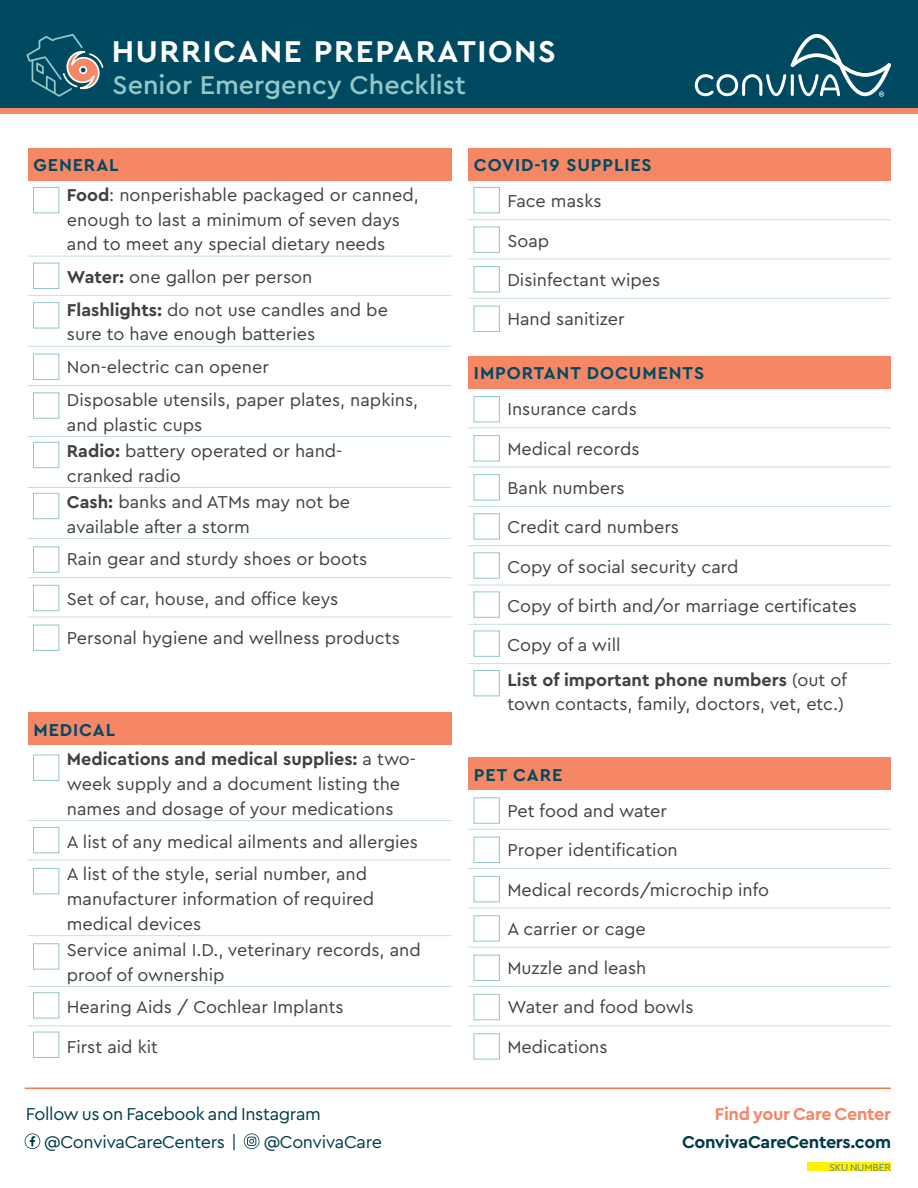
<style>
.page{position:relative;width:918px;height:1188px;background:#fff}
.page>*{position:absolute;margin:0;border:0;box-sizing:border-box;transform-origin:0 0}
.t1{font:700 31.5px "Cera Pro";letter-spacing:.05em;color:#fff}
.t2{font:500 27px "Cera Pro";color:#94c7c8}
.t3{font:18px/24.8px "Cera Pro";color:#414042}
.t4{font:18px "Cera Pro";letter-spacing:-.02em;color:#003b4c}
.t5{font:700 18px "Cera Pro";letter-spacing:.05em;color:#004a61}
.t6{font:700 18px "Cera Pro";letter-spacing:-.02em;color:#003b4c}
.t7{font:700 18px "Cera Pro";letter-spacing:-.02em;color:#f58767}
.t8{font:10.5px "Cera Pro";letter-spacing:-.02em;color:#5b7e95}
.s1{font-weight:700}
</style>
<div class="page">
<div style="left:28px;top:148px;width:423px;height:32px;background:#f58767"></div>
<hr style="left:28px;top:256px;width:423px;height:1px;background:#c7e0e1">
<hr style="left:28px;top:295px;width:423px;height:1px;background:#c7e0e1">
<hr style="left:28px;top:346px;width:423px;height:1px;background:#c7e0e1">
<hr style="left:28px;top:385px;width:423px;height:1px;background:#c7e0e1">
<hr style="left:28px;top:436px;width:423px;height:1px;background:#c7e0e1">
<hr style="left:28px;top:487px;width:423px;height:1px;background:#c7e0e1">
<hr style="left:28px;top:538px;width:423px;height:1px;background:#c7e0e1">
<hr style="left:28px;top:577px;width:423px;height:1px;background:#c7e0e1">
<hr style="left:28px;top:617px;width:423px;height:1px;background:#c7e0e1">
<div style="left:468px;top:148px;width:423px;height:32px;background:#f58767"></div>
<hr style="left:468px;top:219px;width:423px;height:1px;background:#c7e0e1">
<hr style="left:468px;top:259px;width:423px;height:1px;background:#c7e0e1">
<hr style="left:468px;top:298px;width:423px;height:1px;background:#c7e0e1">
<div style="left:28px;top:712px;width:423px;height:33px;background:#f58767"></div>
<hr style="left:28px;top:820px;width:423px;height:1px;background:#c7e0e1">
<hr style="left:28px;top:860px;width:423px;height:1px;background:#c7e0e1">
<hr style="left:28px;top:935px;width:423px;height:1px;background:#c7e0e1">
<hr style="left:28px;top:986px;width:423px;height:1px;background:#c7e0e1">
<hr style="left:28px;top:1026px;width:423px;height:1px;background:#c7e0e1">
<div style="left:468px;top:757px;width:423px;height:33px;background:#f58767"></div>
<hr style="left:468px;top:829px;width:423px;height:1px;background:#c7e0e1">
<hr style="left:468px;top:868px;width:423px;height:1px;background:#c7e0e1">
<hr style="left:468px;top:908px;width:423px;height:1px;background:#c7e0e1">
<hr style="left:468px;top:947px;width:423px;height:1px;background:#c7e0e1">
<hr style="left:468px;top:986px;width:423px;height:1px;background:#c7e0e1">
<hr style="left:468px;top:1026px;width:423px;height:1px;background:#c7e0e1">
<div style="left:468px;top:356px;width:423px;height:33px;background:#f58767"></div>
<hr style="left:468px;top:428px;width:423px;height:1px;background:#c7e0e1">
<hr style="left:468px;top:467px;width:423px;height:1px;background:#c7e0e1">
<hr style="left:468px;top:506px;width:423px;height:1px;background:#c7e0e1">
<hr style="left:468px;top:545px;width:423px;height:1px;background:#c7e0e1">
<hr style="left:468px;top:585px;width:423px;height:1px;background:#c7e0e1">
<hr style="left:468px;top:624px;width:423px;height:1px;background:#c7e0e1">
<hr style="left:468px;top:663px;width:423px;height:1px;background:#c7e0e1">
<div style="left:807px;top:1163px;width:84px;height:8px;background:#fff200"></div>
<hr style="left:25px;top:1088px;width:866px;height:1px;background:#f47c57">
<svg style="left:25px;top:1133px;width:15px;height:16px"></svg>
<svg style="left:244px;top:1133px;width:15px;height:16px"></svg>
<div style="left:33px;top:263px;width:26px;height:26px;border:1px solid #94c7c8"></div>
<div style="left:33px;top:187px;width:26px;height:26px;border:1px solid #94c7c8"></div>
<div style="left:33px;top:393px;width:26px;height:26px;border:1px solid #94c7c8"></div>
<div style="left:33px;top:302px;width:26px;height:26px;border:1px solid #94c7c8"></div>
<div style="left:33px;top:547px;width:26px;height:26px;border:1px solid #94c7c8"></div>
<div style="left:33px;top:442px;width:26px;height:26px;border:1px solid #94c7c8"></div>
<div style="left:33px;top:493px;width:26px;height:26px;border:1px solid #94c7c8"></div>
<div style="left:33px;top:354px;width:26px;height:26px;border:1px solid #94c7c8"></div>
<div style="left:33px;top:585px;width:26px;height:26px;border:1px solid #94c7c8"></div>
<div style="left:33px;top:625px;width:26px;height:26px;border:1px solid #94c7c8"></div>
<div style="left:33px;top:827px;width:26px;height:26px;border:1px solid #94c7c8"></div>
<div style="left:33px;top:755px;width:26px;height:26px;border:1px solid #94c7c8"></div>
<div style="left:33px;top:992px;width:26px;height:26px;border:1px solid #94c7c8"></div>
<div style="left:33px;top:868px;width:26px;height:26px;border:1px solid #94c7c8"></div>
<div style="left:33px;top:1032px;width:26px;height:26px;border:1px solid #94c7c8"></div>
<div style="left:33px;top:943px;width:26px;height:26px;border:1px solid #94c7c8"></div>
<div style="left:474px;top:187px;width:26px;height:26px;border:1px solid #94c7c8"></div>
<div style="left:474px;top:227px;width:26px;height:26px;border:1px solid #94c7c8"></div>
<div style="left:474px;top:266px;width:26px;height:26px;border:1px solid #94c7c8"></div>
<div style="left:474px;top:306px;width:26px;height:26px;border:1px solid #94c7c8"></div>
<div style="left:474px;top:396px;width:26px;height:26px;border:1px solid #94c7c8"></div>
<div style="left:474px;top:435px;width:26px;height:26px;border:1px solid #94c7c8"></div>
<div style="left:474px;top:474px;width:26px;height:26px;border:1px solid #94c7c8"></div>
<div style="left:474px;top:513px;width:26px;height:26px;border:1px solid #94c7c8"></div>
<div style="left:474px;top:552px;width:26px;height:27px;border:1px solid #94c7c8"></div>
<div style="left:474px;top:592px;width:26px;height:26px;border:1px solid #94c7c8"></div>
<div style="left:474px;top:631px;width:26px;height:26px;border:1px solid #94c7c8"></div>
<div style="left:474px;top:670px;width:26px;height:26px;border:1px solid #94c7c8"></div>
<div style="left:474px;top:798px;width:26px;height:26px;border:1px solid #94c7c8"></div>
<div style="left:474px;top:837px;width:26px;height:26px;border:1px solid #94c7c8"></div>
<div style="left:474px;top:876px;width:26px;height:26px;border:1px solid #94c7c8"></div>
<div style="left:474px;top:915px;width:26px;height:26px;border:1px solid #94c7c8"></div>
<div style="left:474px;top:955px;width:26px;height:26px;border:1px solid #94c7c8"></div>
<div style="left:474px;top:994px;width:26px;height:26px;border:1px solid #94c7c8"></div>
<div style="left:474px;top:1033px;width:26px;height:26px;border:1px solid #94c7c8"></div>
<div style="left:0;top:0;width:918px;height:110px;background:#004a61"></div>
<div style="left:0;top:108px;width:918px;height:6px;background:#f58767"></div>
<svg style="left:26px;top:34px;width:78px;height:63px"></svg>
<svg style="left:695px;top:34px;width:196px;height:63px"></svg>
<p class="t1" style="left:112px;top:31px;width:445px">HURRICANE PREPARATIONS</p>
<p class="t2" style="left:113px;top:67px;width:355px">Senior Emergency Checklist</p>
<p class="t5" style="left:33px;top:153px;width:87px">GENERAL</p>
<p class="t3" style="left:67px;top:182px;width:353px"><span class="s1">Food</span>: nonperishable packaged or canned, enough to last a minimum of seven days and to meet any special dietary needs</p>
<p class="t3" style="left:67px;top:264px;width:247px"><span class="s1">Water:</span> one gallon per person</p>
<p class="t3" style="left:67px;top:297px;width:323px"><span class="s1">Flashlights:</span> do not use candles and be sure to have enough batteries</p>
<p class="t3" style="left:67px;top:354px;width:203px">Non-electric can opener</p>
<p class="t3" style="left:67px;top:387px;width:353px">Disposable utensils, paper plates, napkins, and plastic cups</p>
<p class="t3" style="left:67px;top:438px;width:277px"><span class="s1">Radio:</span> battery operated or hand&shy;cranked radio</p>
<p class="t3" style="left:67px;top:489px;width:285px"><span class="s1">Cash:</span> banks and ATMs may not be available after a storm</p>
<p class="t3" style="left:67px;top:546px;width:302px">Rain gear and sturdy shoes or boots</p>
<p class="t3" style="left:67px;top:585px;width:273px">Set of car, house, and office keys</p>
<p class="t3" style="left:67px;top:625px;width:334px">Personal hygiene and wellness products</p>
<p class="t5" style="left:33px;top:718px;width:83px">MEDICAL</p>
<p class="t3" style="left:67px;top:746px;width:351px"><span class="s1">Medications and medical supplies:</span> a two&shy;week supply and a document listing the names and dosage of your medications</p>
<p class="t3" style="left:67px;top:828px;width:353px">A list of any medical ailments and allergies</p>
<p class="t3" style="left:67px;top:861px;width:309px">A list of the style, serial number, and manufacturer information of required medical devices</p>
<p class="t3" style="left:67px;top:937px;width:355px">Service animal I.D., veterinary records, and proof of ownership</p>
<p class="t3" style="left:67px;top:994px;width:278px">Hearing Aids / Cochlear Implants</p>
<p class="t3" style="left:67px;top:1034px;width:93px">First aid kit</p>
<p class="t5" style="left:474px;top:153px;width:179px">COVID-19 SUPPLIES</p>
<p class="t3" style="left:507px;top:188px;width:96px">Face masks</p>
<p class="t3" style="left:507px;top:227px;width:43px">Soap</p>
<p class="t3" style="left:507px;top:267px;width:154px">Disinfectant wipes</p>
<p class="t3" style="left:507px;top:306px;width:119px">Hand sanitizer</p>
<p class="t5" style="left:474px;top:361px;width:232px">IMPORTANT DOCUMENTS</p>
<p class="t3" style="left:507px;top:396px;width:131px">Insurance cards</p>
<p class="t3" style="left:507px;top:436px;width:134px">Medical records</p>
<p class="t3" style="left:507px;top:475px;width:119px">Bank numbers</p>
<p class="t3" style="left:507px;top:514px;width:173px">Credit card numbers</p>
<p class="t3" style="left:507px;top:553px;width:233px">Copy of social security card</p>
<p class="t3" style="left:507px;top:593px;width:351px">Copy of birth and/or marriage certificates</p>
<p class="t3" style="left:507px;top:632px;width:115px">Copy of a will</p>
<p class="t3" style="left:507px;top:666px;width:341px"><span class="s1">List of important phone numbers</span> (out of town contacts, family, doctors, vet, etc.)</p>
<p class="t5" style="left:474px;top:763px;width:90px">PET CARE</p>
<p class="t3" style="left:507px;top:798px;width:161px">Pet food and water</p>
<p class="t3" style="left:507px;top:837px;width:172px">Proper identification</p>
<p class="t3" style="left:507px;top:876px;width:263px">Medical records/microchip info</p>
<p class="t3" style="left:507px;top:916px;width:140px">A carrier or cage</p>
<p class="t3" style="left:507px;top:955px;width:140px">Muzzle and leash</p>
<p class="t3" style="left:507px;top:994px;width:188px">Water and food bowls</p>
<p class="t3" style="left:507px;top:1034px;width:102px">Medications</p>
<p class="t7" style="left:715px;top:1102px;width:178px">Find your Care Center</p>
<p class="t4" style="left:26px;top:1102px;width:296px">Follow us on Facebook and Instagram</p>
<p class="t4" style="left:44px;top:1130px;width:194px">@ConvivaCareCenters |</p>
<p class="t4" style="left:264px;top:1130px;width:120px">@ConvivaCare</p>
<p class="t6" style="left:682px;top:1130px;width:211px">ConvivaCareCenters.com</p>
<p class="t8" style="left:829px;top:1161px;width:63px">SKU NUMBER</p>
</div>
